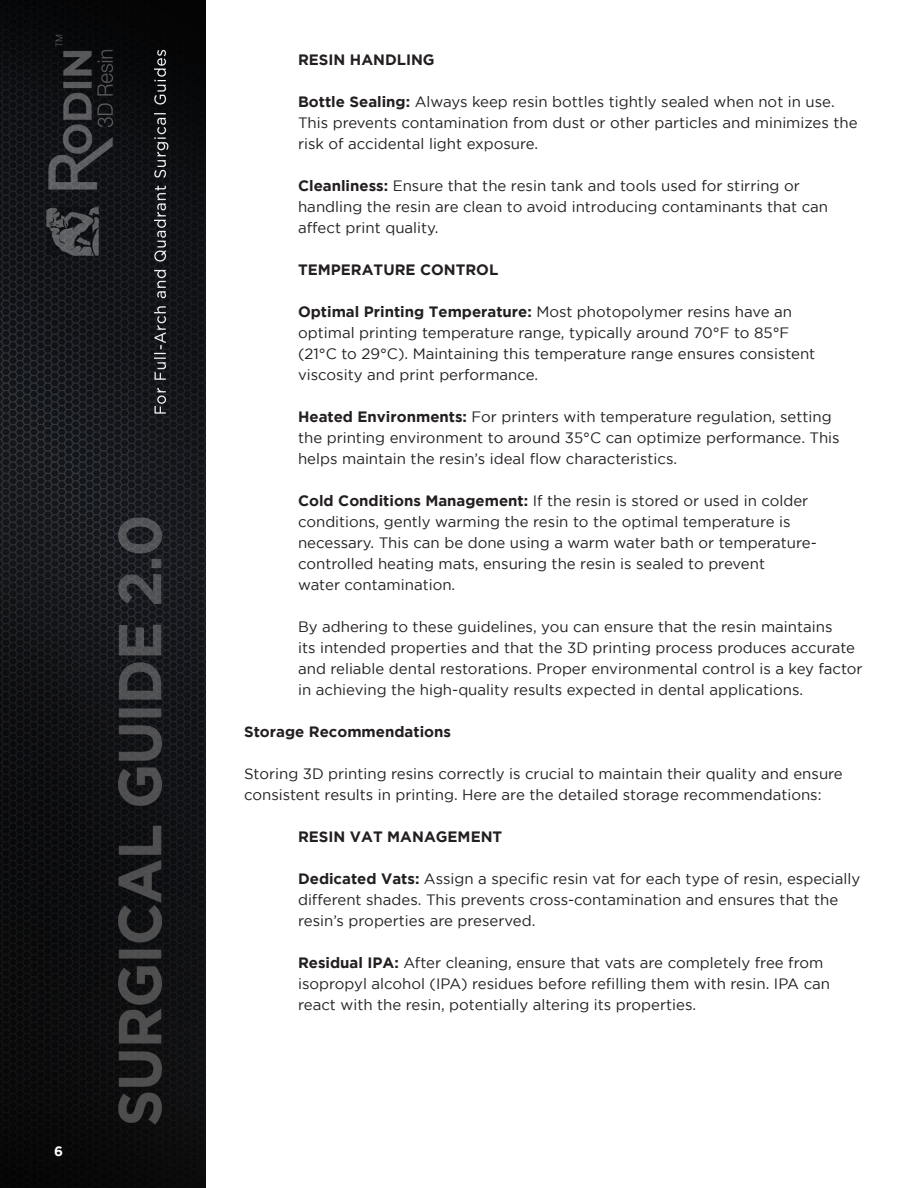
<style>
.page{position:relative;width:918px;height:1188px;background:#fff}
.page>*{position:absolute;margin:0;border:0;box-sizing:border-box;transform-origin:0 0}
.t1{font:15px/21px "Gotham";color:#231f20}
.t2{font:700 15px "Gotham";color:#231f20}
.t3{font:700 13.5px "Gotham";color:#fff}
.s1{font-weight:700}
</style>
<div class="page">
<img style="left:0;top:0;width:205px;height:1188px">
<p class="t3" style="left:54px;top:1143px;width:10px">6</p>
<p class="t2" style="left:298px;top:51px;width:138px">RESIN HANDLING</p>
<p class="t1" style="left:298px;top:91px;width:538px"><span class="s1">Bottle Sealing:</span> Always keep resin bottles tightly sealed when not in use.</p>
<p class="t1" style="left:298px;top:112px;width:561px">This prevents contamination from dust or other particles and minimizes the</p>
<p class="t1" style="left:298px;top:133px;width:242px">risk of accidental light exposure.</p>
<p class="t1" style="left:298px;top:175px;width:503px"><span class="s1">Cleanliness:</span> Ensure that the resin tank and tools used for stirring or</p>
<p class="t1" style="left:298px;top:196px;width:532px">handling the resin are clean to avoid introducing contaminants that can</p>
<p class="t1" style="left:298px;top:217px;width:142px">affect print quality.</p>
<p class="t2" style="left:298px;top:261px;width:202px">TEMPERATURE CONTROL</p>
<p class="t1" style="left:298px;top:301px;width:496px"><span class="s1">Optimal Printing Temperature:</span> Most photopolymer resins have an</p>
<p class="t1" style="left:298px;top:322px;width:493px">optimal printing temperature range, typically around 70°F to 85°F</p>
<p class="t1" style="left:298px;top:343px;width:519px">(21°C to 29°C). Maintaining this temperature range ensures consistent</p>
<p class="t1" style="left:298px;top:364px;width:242px">viscosity and print performance.</p>
<p class="t1" style="left:298px;top:406px;width:535px"><span class="s1">Heated Environments:</span> For printers with temperature regulation, setting</p>
<p class="t1" style="left:298px;top:427px;width:543px">the printing environment to around 35°C can optimize performance. This</p>
<p class="t1" style="left:298px;top:448px;width:381px">helps maintain the resin’s ideal flow characteristics.</p>
<p class="t1" style="left:298px;top:490px;width:512px"><span class="s1">Cold Conditions Management:</span> If the resin is stored or used in colder</p>
<p class="t1" style="left:298px;top:511px;width:494px">conditions, gently warming the resin to the optimal temperature is</p>
<p class="t1" style="left:298px;top:532px;width:520px">necessary. This can be done using a warm water bath or temperature-</p>
<p class="t1" style="left:298px;top:553px;width:469px">controlled heating mats, ensuring the resin is sealed to prevent</p>
<p class="t1" style="left:298px;top:574px;width:159px">water contamination.</p>
<p class="t1" style="left:298px;top:616px;width:536px">By adhering to these guidelines, you can ensure that the resin maintains</p>
<p class="t1" style="left:298px;top:637px;width:559px">its intended properties and that the 3D printing process produces accurate</p>
<p class="t1" style="left:298px;top:658px;width:566px">and reliable dental restorations. Proper environmental control is a key factor</p>
<p class="t1" style="left:298px;top:679px;width:507px">in achieving the high-quality results expected in dental applications.</p>
<p class="t2" style="left:244px;top:723px;width:208px">Storage Recommendations</p>
<p class="t1" style="left:244px;top:763px;width:600px">Storing 3D printing resins correctly is crucial to maintain their quality and ensure consistent results in printing. Here are the detailed storage recommendations:</p>
<p class="t2" style="left:298px;top:828px;width:206px">RESIN VAT MANAGEMENT</p>
<p class="t1" style="left:298px;top:868px;width:564px"><span class="s1">Dedicated Vats:</span> Assign a specific resin vat for each type of resin, especially</p>
<p class="t1" style="left:298px;top:889px;width:542px">different shades. This prevents cross-contamination and ensures that the</p>
<p class="t1" style="left:298px;top:910px;width:239px">resin’s properties are preserved.</p>
<p class="t1" style="left:298px;top:952px;width:527px"><span class="s1">Residual IPA:</span> After cleaning, ensure that vats are completely free from</p>
<p class="t1" style="left:298px;top:973px;width:534px">isopropyl alcohol (IPA) residues before refilling them with resin. IPA can</p>
<p class="t1" style="left:298px;top:994px;width:400px">react with the resin, potentially altering its properties.</p>
</div>
